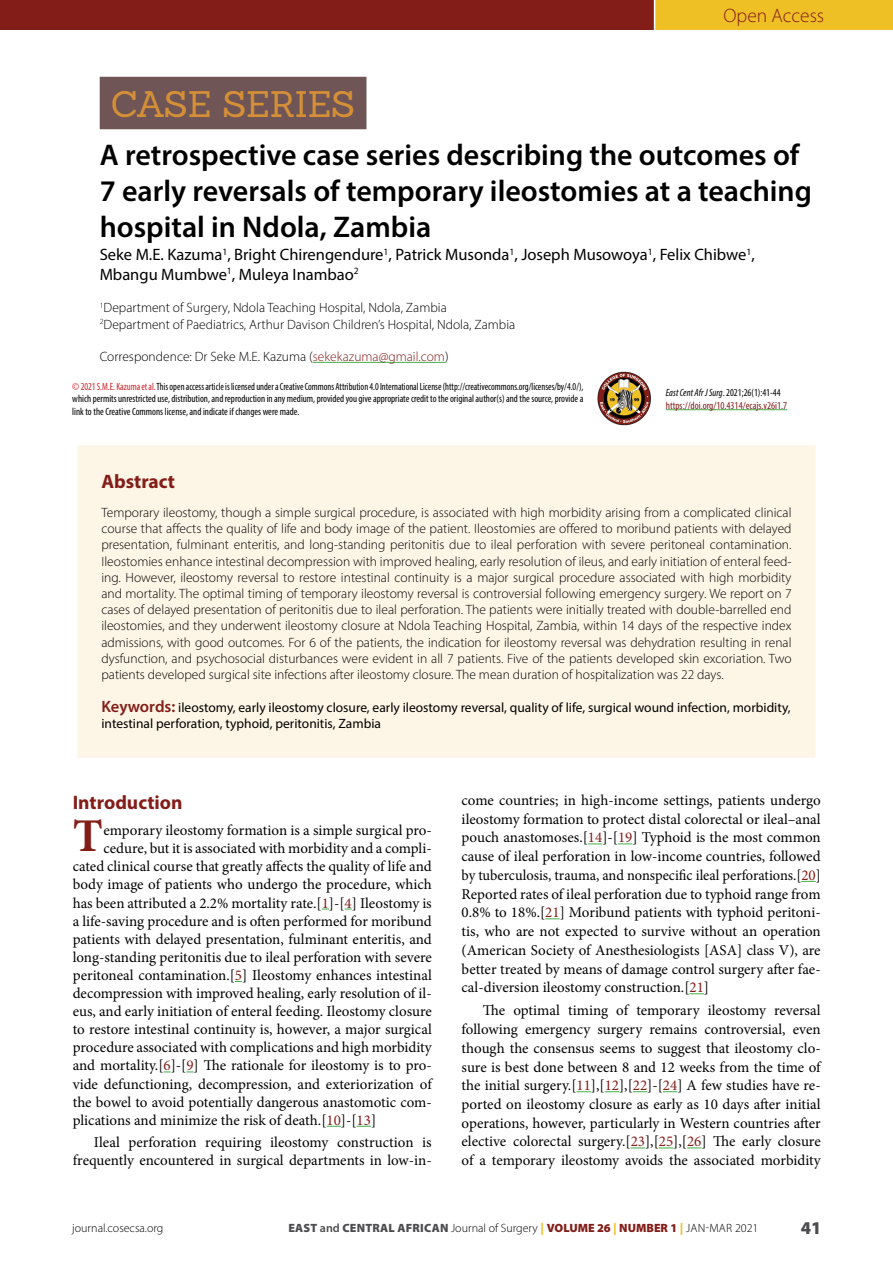
<style>
.page{position:relative;width:893px;height:1263px;background:#fff}
.page>*{position:absolute;margin:0;border:0;box-sizing:border-box;transform-origin:0 0}
.ECAJS_Opening_Dropca{font:700 46.95px "Minion Pro";color:#831d18}
.ECAJS_Article_Type_H{font:36px "Sanchez";letter-spacing:-.005em;color:#d59037}
.ECAJS_Article_Title{font:600 30px/36px "Myriad Pro";color:#000}
.ECAJS_Heading_1{font:700 19.5px "Myriad Pro";color:#831d18}
.t1{font:300 19.5px "Myriad Pro";color:#831d18}
.t2{font:900 18px "Myriad Pro";color:#4d4d4f}
.ECAJS_Author_Name{font:16.5px/19.8px "Myriad Pro";color:#000}
.ECAJS_Body_Text_Inde{font:15px/18.8px "Minion Pro";color:#000;text-align:justify}
.ECAJS_Opening_Dropca-2{font:15px "Minion Pro";color:#000}
.ECAJS_Abstract_Text{font:300 13.5px/16.2px "Myriad Pro";color:#000;text-align:justify}
.ECAJS_Author_Institu{font:300 13.5px "Myriad Pro";color:#000}
.ECAJS_Keywords{font:13.5px/16.2px "Myriad Pro";color:#000}
.t3{font:300 12px "Myriad Pro";color:#000}
.ECAJS_Copyright_Text{font:condensed 10.5px/12.6px "Myriad Pro";color:#000;text-align:justify;scale:.92 1}
.ECAJS_Copyright_Text-2{font:condensed 10.5px "Myriad Pro";color:#831d18}
.ECAJS_Copyright_Text-3{font:condensed 10.5px "Myriad Pro";color:#000;scale:.96 1}
.s1{color:#831d18}
.s2{color:#d2232a}
.s3{font-style:italic}
.s4{font-weight:600;font-size:16.5px;color:#831d18}
.s5{font-weight:900;color:#4d4d4f}
.s6{font-weight:600;color:#4d4d4f}
.s7{font-weight:900;color:#efc026}
.s8{font-weight:900;color:#831d18}
</style>
<div class="page">
<div style="left:655px;top:0;width:238px;height:30px;background:#efc026"></div>
<div style="left:0;top:0;width:654px;height:30px;background:#831d18"></div>
<div style="left:77px;top:445px;width:739px;height:313px;background:#fdf5e5"></div>
<div style="left:100px;top:77px;width:266px;height:52px;background:#6f5555"></div>
<hr style="left:313px;top:362px;width:132px;height:1px;background:#41ad49">
<hr style="left:666px;top:409px;width:121px;height:1px;background:#41ad49">
<img style="left:598px;top:371px;width:53px;height:54px">
<svg style="left:327px;top:1126px;width:14px;height:1px"></svg>
<svg style="left:357px;top:1126px;width:14px;height:1px"></svg>
<svg style="left:588px;top:843px;width:14px;height:1px"></svg>
<svg style="left:618px;top:843px;width:14px;height:1px"></svg>
<svg style="left:801px;top:881px;width:15px;height:1px"></svg>
<svg style="left:545px;top:918px;width:15px;height:1px"></svg>
<svg style="left:690px;top:993px;width:14px;height:1px"></svg>
<svg style="left:576px;top:1091px;width:15px;height:1px"></svg>
<svg style="left:605px;top:1091px;width:14px;height:1px"></svg>
<svg style="left:633px;top:1091px;width:14px;height:1px"></svg>
<svg style="left:663px;top:1091px;width:14px;height:1px"></svg>
<svg style="left:631px;top:1147px;width:14px;height:1px"></svg>
<svg style="left:659px;top:1147px;width:14px;height:1px"></svg>
<svg style="left:687px;top:1147px;width:14px;height:1px"></svg>
<h3 class="t1" style="left:723px;top:4px;width:102px">Open Access</h3>
<p class="ECAJS_Article_Type_H" style="left:111px;top:80px;width:246px">CASE SERIES</p>
<p class="ECAJS_Article_Title" style="left:100px;top:136px;width:714px">A retrospective case series describing the outcomes of<br>7 early reversals of temporary ileostomies at a teaching hospital in Ndola, Zambia</p>
<p class="ECAJS_Author_Name" style="left:100px;top:244px;width:657px">Seke M.E. Kazuma<sup>1</sup>, Bright Chirengendure<sup>1</sup>, Patrick Musonda<sup>1</sup>, Joseph Musowoya<sup>1</sup>, Felix Chibwe<sup>1</sup>,<br>Mbangu Mumbwe<sup>1</sup>, Muleya Inambao<sup>2</sup></p>
<p class="ECAJS_Author_Institu" style="left:100px;top:300px;width:349px"><sup>1</sup>Department of Surgery, Ndola Teaching Hospital, Ndola, Zambia</p>
<p class="ECAJS_Author_Institu" style="left:100px;top:316px;width:417px"><sup>2</sup>Department of Paediatrics, Arthur Davison Children’s Hospital, Ndola, Zambia</p>
<p class="ECAJS_Author_Institu" style="left:100px;top:348px;width:350px">Correspondence: Dr Seke M.E. Kazuma (<span class="s1">sekekazuma@gmail.com</span>)</p>
<p class="ECAJS_Copyright_Text" style="left:72px;top:380px;width:557px"><span class="s2">©2021 S.M.E. Kazuma et al.</span> This open access article is licensed under a Creative Commons Attribution 4.0 International License (http://creativecommons.org/licenses/by/4.0/), which permits unrestricted use, distribution, and reproduction in any medium, provided you give appropriate credit to the original author(s) and the source, provide a link to the Creative Commons license, and indicate if changes were made.</p>
<p class="ECAJS_Copyright_Text-3" style="left:666px;top:386px;width:121px"><span class="s3">East Cent Afr J Surg</span>. 2021;26(1):41-44</p>
<p class="ECAJS_Copyright_Text-2" style="left:666px;top:399px;width:123px">https://doi.org/10.4314/ecajs.v26i1.7</p>
<p class="ECAJS_Heading_1" style="left:101px;top:469px;width:75px">Abstract</p>
<p class="ECAJS_Abstract_Text" style="left:101px;top:504px;width:692px">Temporary ileostomy, though a simple surgical procedure, is associated with high morbidity arising from a complicated clinical course that affects the quality of life and body image of the patient. Ileostomies are offered to moribund patients with delayed presentation, fulminant enteritis, and long-standing peritonitis due to ileal perforation with severe peritoneal contamination.<br>Ileostomies enhance intestinal decompression with improved healing, early resolution of ileus, and early initiation of enteral feed&shy;ing. However, ileostomy reversal to restore intestinal continuity is a major surgical procedure associated with high morbidity and mortality. The optimal timing of temporary ileostomy reversal is controversial following emergency surgery. We report on 7 cases of delayed presentation of peritonitis due to ileal perforation. The patients were initially treated with double-barrelled end ileostomies, and they underwent ileostomy closure at Ndola Teaching Hospital, Zambia, within 14 days of the respective index admissions, with good outcomes. For 6 of the patients, the indication for ileostomy reversal was dehydration resulting in renal dysfunction, and psychosocial disturbances were evident in all 7 patients. Five of the patients developed skin excoriation. Two patients developed surgical site infections after ileostomy closure. The mean duration of hospitalization was 22 days.</p>
<p class="ECAJS_Keywords" style="left:101px;top:699px;width:691px"><span class="s4">Keywords:</span> ileostomy, early ileostomy closure, early ileostomy reversal, quality of life, surgical wound infection, morbidity, intestinal perforation, typhoid, peritonitis, Zambia</p>
<p class="ECAJS_Heading_1" style="left:73px;top:789px;width:111px">Introduction</p>
<p class="ECAJS_Opening_Dropca" style="left:73px;top:803px;width:32px">T</p>
<p class="ECAJS_Opening_Dropca-2" style="left:104px;top:820px;width:330px">emporary ileostomy formation is a simple surgical pro-</p>
<p class="ECAJS_Opening_Dropca-2" style="left:104px;top:838px;width:330px">cedure, but it is associated with morbidity and a compli-</p>
<p class="ECAJS_Opening_Dropca-2" style="left:73px;top:856px;width:361px">cated clinical course that greatly affects the quality of life and</p>
<p class="ECAJS_Opening_Dropca-2" style="left:73px;top:875px;width:361px">body image of patients who undergo the procedure, which</p>
<p class="ECAJS_Opening_Dropca-2" style="left:73px;top:893px;width:361px">has been attributed a 2.2% mortality rate.[<span class="s1">1</span>]-[<span class="s1">4</span>] Ileostomy is</p>
<p class="ECAJS_Opening_Dropca-2" style="left:73px;top:911px;width:361px">a life-saving procedure and is often performed for moribund</p>
<p class="ECAJS_Opening_Dropca-2" style="left:73px;top:929px;width:361px">patients with delayed presentation, fulminant enteritis, and</p>
<p class="ECAJS_Opening_Dropca-2" style="left:73px;top:947px;width:361px">long-standing peritonitis due to ileal perforation with severe</p>
<p class="ECAJS_Opening_Dropca-2" style="left:73px;top:965px;width:361px">peritoneal contamination.[<span class="s1">5</span>] Ileostomy enhances intestinal</p>
<p class="ECAJS_Opening_Dropca-2" style="left:73px;top:983px;width:361px">decompression with improved healing, early resolution of il-</p>
<p class="ECAJS_Opening_Dropca-2" style="left:73px;top:1001px;width:361px">eus, and early initiation of enteral feeding. Ileostomy closure</p>
<p class="ECAJS_Opening_Dropca-2" style="left:73px;top:1019px;width:361px">to restore intestinal continuity is, however, a major surgical</p>
<p class="ECAJS_Opening_Dropca-2" style="left:73px;top:1037px;width:361px">procedure associated with complications and high morbidity</p>
<p class="ECAJS_Opening_Dropca-2" style="left:73px;top:1055px;width:361px">and mortality.[<span class="s1">6</span>]-[<span class="s1">9</span>] The rationale for ileostomy is to pro-</p>
<p class="ECAJS_Opening_Dropca-2" style="left:73px;top:1074px;width:361px">vide defunctioning, decompression, and exteriorization of</p>
<p class="ECAJS_Opening_Dropca-2" style="left:73px;top:1092px;width:361px">the bowel to avoid potentially dangerous anastomotic com-</p>
<p class="ECAJS_Opening_Dropca-2" style="left:73px;top:1110px;width:305px">plications and minimize the risk of death.[<span class="s1">10</span>]-[<span class="s1">13</span>]</p>
<p class="ECAJS_Body_Text_Inde" style="left:73px;top:1133px;width:361px;line-height:18.1px;text-align:right">Ileal perforation requiring ileostomy construction is frequently encountered in surgical departments in low-in-</p>
<p class="ECAJS_Body_Text_Inde" style="left:462px;top:791px;width:361px">come countries; in high-income settings, patients undergo ileostomy formation to protect distal colorectal or ileal–anal pouch anastomoses.[<span class="s1">14</span>]-[<span class="s1">19</span>] Typhoid is the most common cause of ileal perforation in low-income countries, followed by tuberculosis, trauma, and nonspecific ileal perforations.[<span class="s1">20</span>] Reported rates of ileal perforation due to typhoid range from 0.8% to 18%.[<span class="s1">21</span>] Moribund patients with typhoid peritoni&shy;tis, who are not expected to survive without an operation (American Society of Anesthesiologists [ASA] class V), are better treated by means of damage control surgery after fae&shy;cal-diversion ileostomy construction.[<span class="s1">21</span>]</p>
<p class="ECAJS_Body_Text_Inde" style="left:462px;top:1001px;width:361px;text-indent:21px">The optimal timing of temporary ileostomy reversal following emergency surgery remains controversial, even though the consensus seems to suggest that ileostomy clo&shy;sure is best done between 8 and 12 weeks from the time of the initial surgery.[<span class="s1">11</span>],[<span class="s1">12</span>],[<span class="s1">22</span>]-[<span class="s1">24</span>] A few studies have re&shy;ported on ileostomy closure as early as 10 days after initial operations, however, particularly in Western countries after elective colorectal surgery.[<span class="s1">23</span>],[<span class="s1">25</span>],[<span class="s1">26</span>] The early closure of a temporary ileostomy avoids the associated morbidity</p>
<p class="t3" style="left:72px;top:1221px;width:93px">journal.cosecsa.org</p>
<p class="t3" style="left:288px;top:1221px;width:471px"><span class="s5">EAST</span> <span class="s6">and</span> <span class="s5">CENTRAL AFRICAN</span> Journal of Surgery <span class="s7">|</span> <span class="s8">VOLUME 26</span> <span class="s7">|</span> <span class="s8">NUMBER 1</span> <span class="s7">|</span> JAN-MAR 2021</p>
<h3 class="t2" style="left:801px;top:1216px;width:22px">41</h3>
</div>
